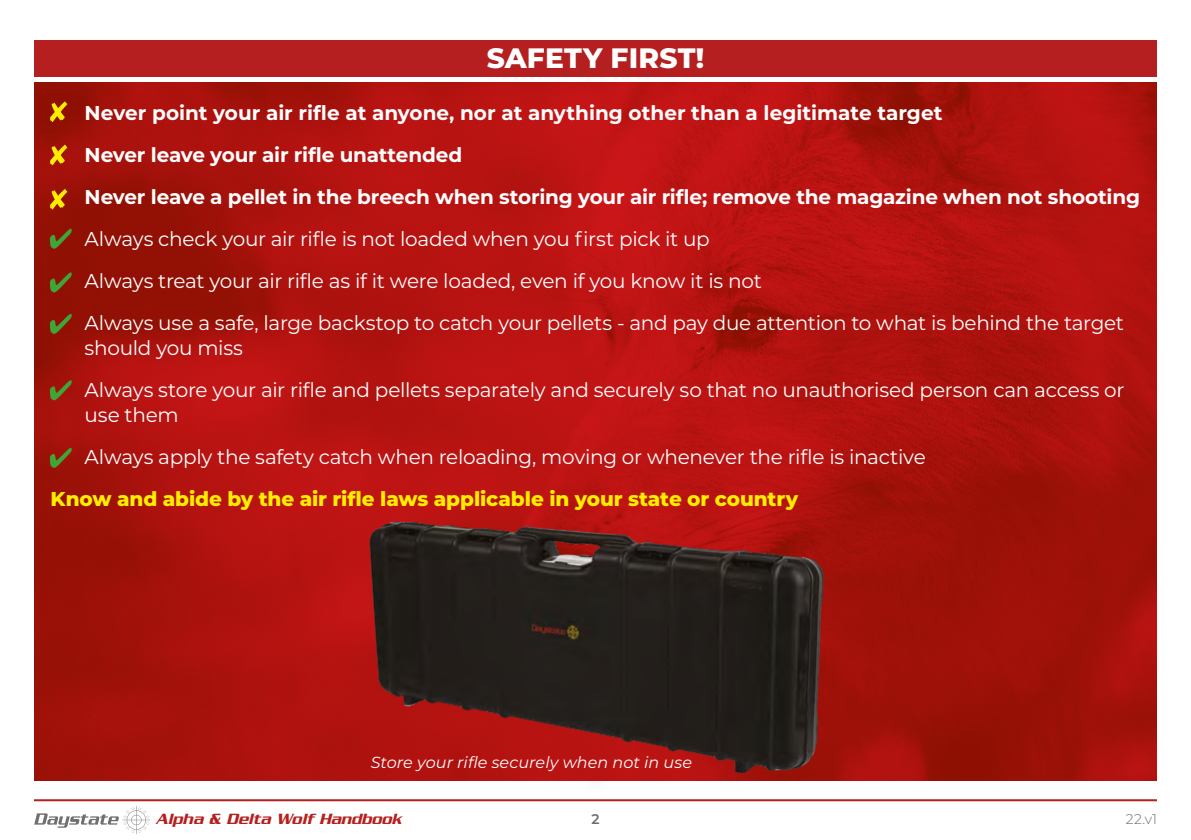
<style>
.page{position:relative;width:1191px;height:840px;background:#fff}
.page>*{position:absolute;margin:0;border:0;box-sizing:border-box;transform-origin:0 0}
.t1{font:800 28px "Montserrat";letter-spacing:.005em;color:#fff}
.t2{font:20px/42px "Montserrat";letter-spacing:-.015em;color:#fff}
.t3{font:700 20px/42px "Montserrat";letter-spacing:-.005em;color:#fff}
.t4{font:800 20px "Montserrat";letter-spacing:-.005em;color:#ffed00}
.t5{font:italic 16px "Montserrat";letter-spacing:.005em;color:#fff}
.t6{font:italic 500 16px "Serpentine";color:#b51f1f}
.t7{font:300 14px "Montserrat";color:#706f6f}
.t8{font:600 14px "Montserrat";color:#706f6f}
</style>
<div class="page">
<svg style="left:34px;top:806px;width:116px;height:27px"></svg>
<hr style="left:34px;top:798px;width:1123px;height:2px;background:#b51f1f">
<img style="left:34px;top:83px;width:1123px;height:696px">
<svg style="left:50px;top:228px;width:22px;height:21px"></svg>
<svg style="left:50px;top:314px;width:22px;height:20px"></svg>
<svg style="left:50px;top:447px;width:22px;height:20px"></svg>
<svg style="left:50px;top:272px;width:22px;height:20px"></svg>
<svg style="left:50px;top:380px;width:22px;height:20px"></svg>
<svg style="left:50px;top:145px;width:17px;height:20px"></svg>
<svg style="left:50px;top:101px;width:17px;height:21px"></svg>
<svg style="left:50px;top:189px;width:17px;height:20px"></svg>
<div style="left:34px;top:40px;width:1123px;height:37px;background:#b51f1f"></div>
<img style="left:354px;top:495px;width:480px;height:284px">
<h1 class="t1" style="left:487px;top:37px;width:219px">SAFETY FIRST!</h1>
<p class="t3" style="left:85px;top:90px;width:1057px">Never point your air rifle at anyone, nor at anything other than a legitimate target<br>Never leave your air rifle unattended<br>Never leave a pellet in the breech when storing your air rifle; remove the magazine when not shooting</p>
<p class="t2" style="left:85px;top:217px;width:1041px">Always check your air rifle is not loaded when you first pick it up<br>Always treat your air rifle as if it were loaded, even if you know it is not<br>Always use a safe, large backstop to catch your pellets - and pay due attention to what is behind the target</p>
<p class="t2" style="left:85px;top:326px;width:1041px">should you miss<br>Always store your air rifle and pellets separately and securely so that no unauthorised person can access or</p>
<p class="t2" style="left:85px;top:393px;width:842px">use them<br>Always apply the safety catch when reloading, moving or whenever the rifle is inactive</p>
<p class="t4" style="left:51px;top:484px;width:749px">Know and abide by the air rifle laws applicable in your state or country</p>
<p class="t5" style="left:371px;top:750px;width:323px">Store your rifle securely when not in use</p>
<p class="t6" style="left:156px;top:809px;width:247px">Alpha &amp; Delta Wolf Handbook</p>
<p class="t8" style="left:591px;top:808px;width:10px">2</p>
<p class="t7" style="left:1125px;top:808px;width:33px">22.v1</p>
</div>
